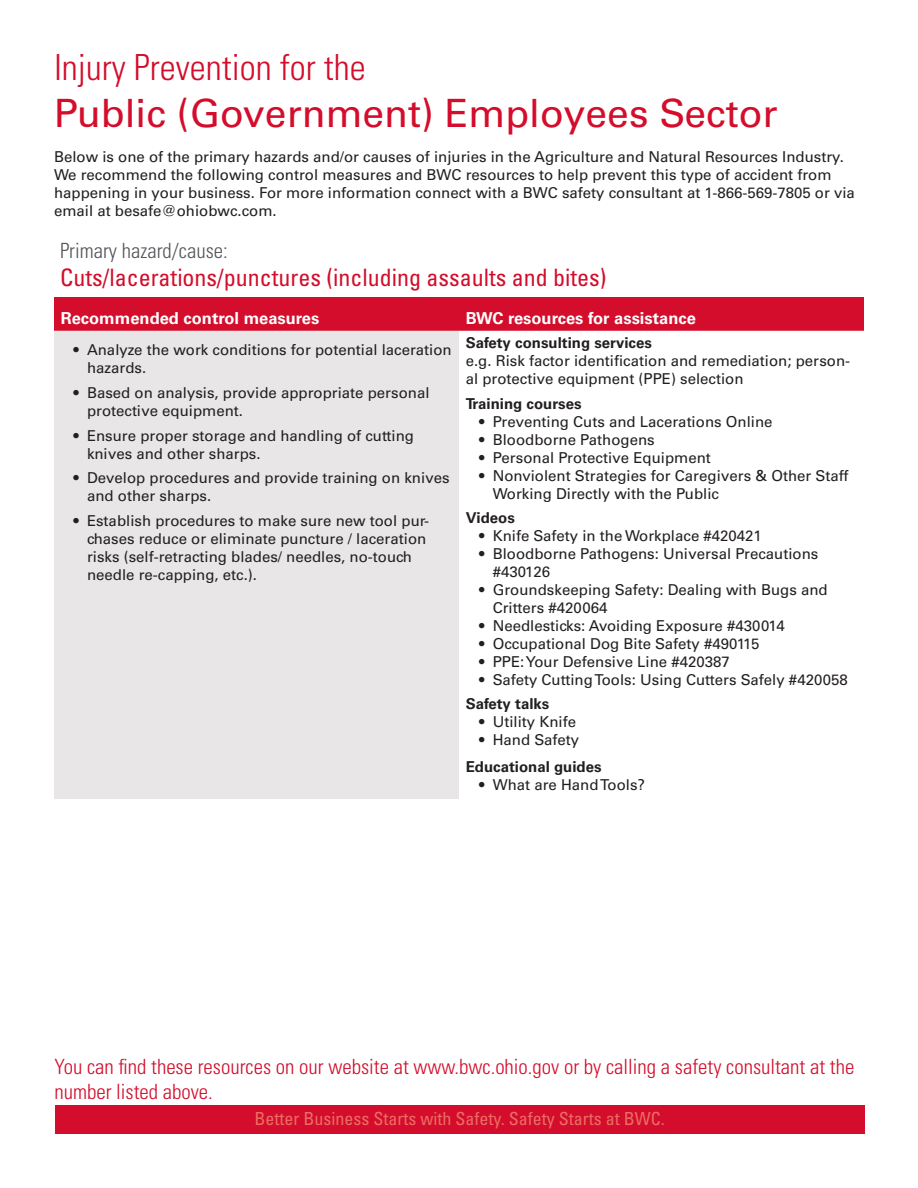
<style>
.page{position:relative;width:918px;height:1188px;background:#fff}
.page>*{position:absolute;margin:0;border:0;box-sizing:border-box;transform-origin:0 0}
.t1{font:39px "Univers LT Std";color:#d30d2b}
.t2{font:300 condensed 36px "Univers LT Std";color:#d30d2b}
.Subhead{font:condensed 24px "Univers LT Std";color:#d30d2b}
.t3{font:300 condensed 21px/25.2px "Univers LT Std";color:#d30d2b}
.Subhead-2{font:300 condensed 21px "Univers LT Std";color:#54555a}
.t4{font:condensed 18px "Univers LT Std";color:#ec6d65}
.t5{font:700 16.5px "Univers LT Std";color:#fff}
.bullets_in_chart{font:15px/18px "Univers LT Std";color:#231f20}
.bullets_in_chart-2{font:700 15px "Univers LT Std";color:#231f20}
</style>
<div class="page">
<div style="left:55px;top:1106px;width:810px;height:28px;background:#d30d2b"></div>
<div style="left:54px;top:297px;width:810px;height:34px;background:#d30d2b"></div>
<div style="left:54px;top:331px;width:405px;height:467px;background:#e9e6e8"></div>
<h2 class="t2" style="left:54px;top:46px;width:313px">Injury Prevention for the</h2>
<h1 class="t1" style="left:54px;top:90px;width:725px">Public (Government) Employees Sector</h1>
<p class="bullets_in_chart" style="left:54px;top:148px;width:802px">Below is one of the primary hazards and/or causes of injuries in the Agriculture and Natural Resources Industry.<br>We recommend the following control measures and BWC resources to help prevent this type of accident from happening in your business. For more information connect with a BWC safety consultant at 1-866-569-7805 or via email at besafe@ohiobwc.com.</p>
<p class="Subhead-2" style="left:60px;top:238px;width:169px">Primary hazard/cause:</p>
<p class="Subhead" style="left:60px;top:263px;width:548px">Cuts/lacerations/punctures (including assaults and bites)</p>
<p class="t5" style="left:61px;top:309px;width:260px">Recommended control measures</p>
<p class="t5" style="left:466px;top:309px;width:232px">BWC resources for assistance</p>
<p class="bullets_in_chart" style="left:87px;top:341px;width:366px;text-indent:-14px">• Analyze the work conditions for potential laceration hazards.</p>
<p class="bullets_in_chart" style="left:87px;top:384px;width:344px;text-indent:-14px">• Based on analysis, provide appropriate personal protective equipment.</p>
<p class="bullets_in_chart" style="left:87px;top:426px;width:329px;text-indent:-14px">• Ensure proper storage and handling of cutting knives and other sharps.</p>
<p class="bullets_in_chart" style="left:87px;top:469px;width:364px;text-indent:-14px">• Develop procedures and provide training on knives and other sharps.</p>
<p class="bullets_in_chart" style="left:87px;top:512px;width:344px;text-indent:-14px">• Establish procedures to make sure new tool pur&shy;chases reduce or eliminate puncture / laceration risks (self-retracting blades/ needles, no-touch needle re-capping, etc.).</p>
<p class="bullets_in_chart-2" style="left:466px;top:334px;width:188px">Safety consulting services</p>
<p class="bullets_in_chart" style="left:466px;top:352px;width:386px">e.g. Risk factor identification and remediation; person&shy;al protective equipment (PPE) selection</p>
<p class="bullets_in_chart-2" style="left:466px;top:395px;width:117px">Training courses</p>
<p class="bullets_in_chart" style="left:479px;top:412px;width:295px">• Preventing Cuts and Lacerations Online</p>
<p class="bullets_in_chart" style="left:479px;top:430px;width:177px">• Bloodborne Pathogens</p>
<p class="bullets_in_chart" style="left:479px;top:448px;width:233px">• Personal Protective Equipment</p>
<p class="bullets_in_chart" style="left:493px;top:466px;width:357px;text-indent:-14px">• Nonviolent Strategies for Caregivers &amp; Other Staff<br>Working Directly with the Public</p>
<p class="bullets_in_chart-2" style="left:466px;top:509px;width:51px">Videos</p>
<p class="bullets_in_chart" style="left:479px;top:527px;width:284px">• Knife Safety in the Workplace #420421</p>
<p class="bullets_in_chart" style="left:493px;top:545px;width:327px;text-indent:-14px">• Bloodborne Pathogens: Universal Precautions #430126</p>
<p class="bullets_in_chart" style="left:493px;top:581px;width:337px;text-indent:-14px">• Groundskeeping Safety: Dealing with Bugs and<br>Critters #420064</p>
<p class="bullets_in_chart" style="left:479px;top:617px;width:307px">• Needlesticks: Avoiding Exposure #430014</p>
<p class="bullets_in_chart" style="left:479px;top:635px;width:282px">• Occupational Dog Bite Safety #490115</p>
<p class="bullets_in_chart" style="left:479px;top:653px;width:252px">• PPE:Your Defensive Line #420387</p>
<p class="bullets_in_chart" style="left:479px;top:671px;width:370px">• Safety CuttingTools: Using Cutters Safely #420058</p>
<p class="bullets_in_chart-2" style="left:466px;top:695px;width:85px">Safety talks</p>
<p class="bullets_in_chart" style="left:479px;top:713px;width:98px">• Utility Knife</p>
<p class="bullets_in_chart" style="left:479px;top:731px;width:101px">• Hand Safety</p>
<p class="bullets_in_chart-2" style="left:466px;top:758px;width:137px">Educational guides</p>
<p class="bullets_in_chart" style="left:479px;top:776px;width:167px">• What are HandTools?</p>
<h3 class="t3" style="left:54px;top:1054px;width:802px">You can find these resources on our website at www.bwc.ohio.gov or by calling a safety consultant at the number listed above.</h3>
<p class="t4" style="left:254px;top:1108px;width:412px">Better Business Starts with Safety. Safety Starts at BWC.</p>
</div>
